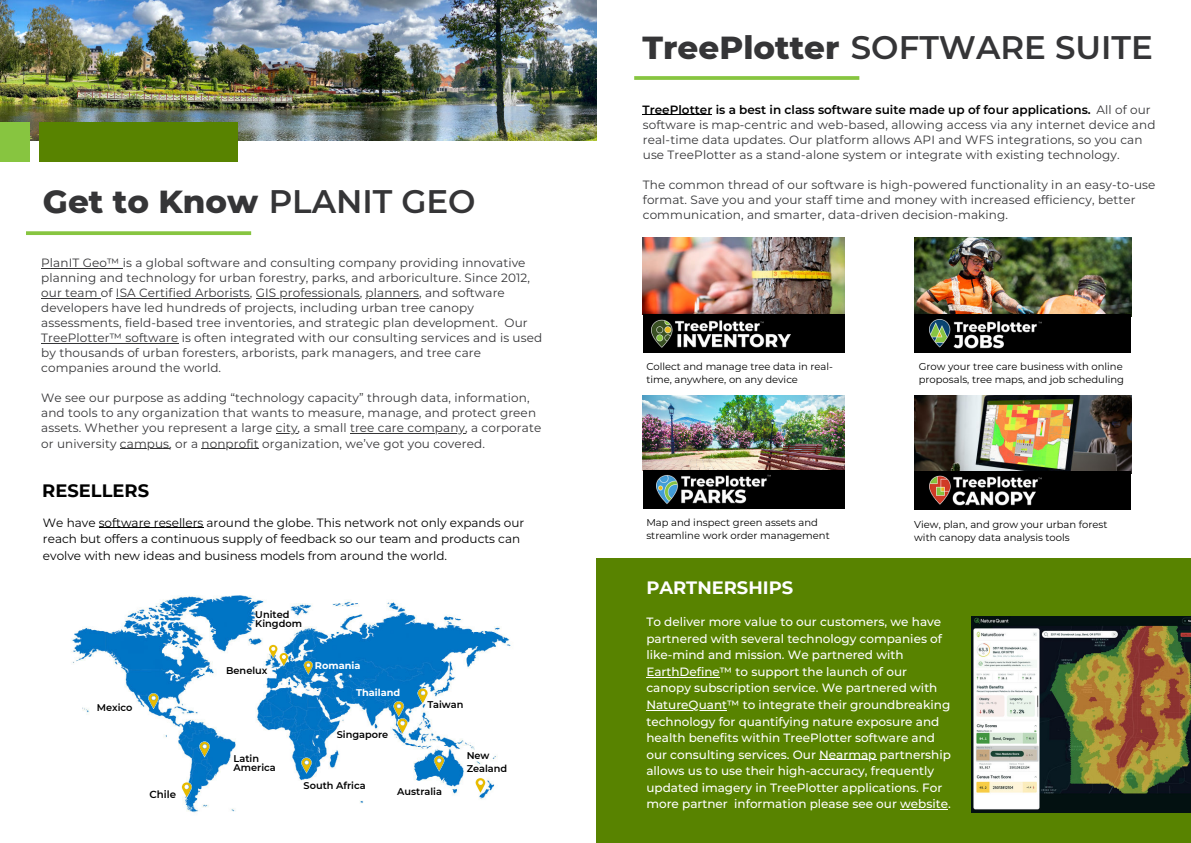
<style>
.page{position:relative;width:1191px;height:843px;background:#fff}
.page>*{position:absolute;margin:0;border:0;box-sizing:border-box;transform-origin:0 0}
.t1{font:600 32.5px "Montserrat";color:#353537}
.t2{font:800 32.5px "Montserrat";color:#353537}
.t3{font:700 17.9px "Montserrat";color:#fff}
.t4{font:700 17.9px "Montserrat";color:#000}
.t5{font:12px/15px "Montserrat";letter-spacing:.01em;color:#353537}
.t6{font:500 12px/16.5px "Montserrat";color:#fff}
.t7{font:12px/16.5px "Montserrat";color:#000}
.t8{font:600 12px "Montserrat";color:#000}
.t9{font:600 10.2px "Montserrat";color:#000}
.t10{font:10px/12.8px "Montserrat";color:#000}
.t11{font:600 9.8px/9.3px "Montserrat";color:#000}
.t12{font:700 9.8px "Montserrat";color:#fff}
.s1{font-weight:600}
.s2{font-weight:800}
</style>
<div class="page">
<img style="left:0;top:0;width:597px;height:141px">
<div style="left:39px;top:123px;width:199px;height:39px;background:#588300"></div>
<div style="left:0;top:123px;width:29px;height:39px;background:#87c540"></div>
<hr style="left:41px;top:268px;width:82px;height:1px;background:#353537">
<hr style="left:41px;top:298px;width:60px;height:1px;background:#353537">
<hr style="left:116px;top:298px;width:134px;height:1px;background:#353537">
<hr style="left:256px;top:298px;width:103px;height:1px;background:#353537">
<hr style="left:365px;top:298px;width:54px;height:1px;background:#353537">
<hr style="left:41px;top:343px;width:137px;height:1px;background:#353537">
<svg style="left:276px;top:433px;width:21px;height:1px"></svg>
<hr style="left:350px;top:433px;width:115px;height:1px;background:#353537">
<hr style="left:120px;top:448px;width:49px;height:1px;background:#353537">
<hr style="left:201px;top:448px;width:58px;height:1px;background:#353537">
<svg style="left:26px;top:231px;width:225px;height:4px"></svg>
<hr style="left:642px;top:114px;width:70px;height:1px;background:#000">
<img style="left:71px;top:527px;width:440px;height:286px">
<svg style="left:148px;top:692px;width:11px;height:16px"></svg>
<svg style="left:417px;top:687px;width:11px;height:16px"></svg>
<svg style="left:393px;top:700px;width:15px;height:34px"></svg>
<svg style="left:434px;top:755px;width:10px;height:16px"></svg>
<svg style="left:199px;top:741px;width:11px;height:16px"></svg>
<svg style="left:181px;top:781px;width:11px;height:16px"></svg>
<svg style="left:268px;top:644px;width:20px;height:22px"></svg>
<svg style="left:301px;top:757px;width:11px;height:16px"></svg>
<svg style="left:303px;top:660px;width:10px;height:14px"></svg>
<svg style="left:475px;top:777px;width:10px;height:16px"></svg>
<hr style="left:99px;top:527px;width:104px;height:1px;background:#000">
<svg style="left:634px;top:76px;width:225px;height:4px"></svg>
<img style="left:642px;top:237px;width:202px;height:77px">
<div style="left:642px;top:314px;width:202px;height:38px;background:#000"></div>
<img style="left:651px;top:319px;width:139px;height:29px">
<img style="left:914px;top:237px;width:216px;height:77px">
<div style="left:913px;top:314px;width:217px;height:39px;background:#000"></div>
<img style="left:929px;top:320px;width:112px;height:29px">
<img style="left:642px;top:396px;width:202px;height:74px">
<img style="left:914px;top:395px;width:216px;height:76px">
<div style="left:913px;top:471px;width:217px;height:38px;background:#000"></div>
<img style="left:929px;top:475px;width:112px;height:31px">
<div style="left:642px;top:470px;width:202px;height:38px;background:#000"></div>
<img style="left:656px;top:474px;width:114px;height:30px">
<div style="left:596px;top:558px;width:594px;height:284px;background:#588300"></div>
<hr style="left:646px;top:676px;width:74px;height:1px;background:#fff">
<hr style="left:646px;top:709px;width:81px;height:1px;background:#fff">
<hr style="left:819px;top:759px;width:57px;height:1px;background:#fff">
<hr style="left:900px;top:808px;width:48px;height:1px;background:#fff">
<img style="left:971px;top:616px;width:219px;height:196px">
<h1 class="t2" style="left:43px;top:177px;width:434px">Get to Know <span class="s1">PLANIT GEO</span></h1>
<p class="t5" style="left:41px;top:255px;width:502px">PlanIT Geo™ is a global software and consulting company providing innovative planning and technology for urban forestry, parks, and arboriculture. Since 2012, our team of ISA Certified Arborists, GIS professionals, planners, and software developers have led hundreds of projects, including urban tree canopy assessments, field-based tree inventories, and strategic plan development. Our TreePlotter™ software is often integrated with our consulting services and is used by thousands of urban foresters, arborists, park managers, and tree care companies around the world.</p>
<p class="t5" style="left:41px;top:390px;width:501px">We see our purpose as adding “technology capacity” through data, information, and tools to any organization that wants to measure, manage, and protect green assets. Whether you represent a large city, a small tree care company, a corporate or university campus, or a nonprofit organization, we’ve got you covered.</p>
<h2 class="t4" style="left:42px;top:477px;width:108px">RESELLERS</h2>
<p class="t7" style="left:43px;top:513px;width:483px">We have software resellers around the globe. This network not only expands our reach but offers a continuous supply of feedback so our team and products can evolve with new ideas and business models from around the world.</p>
<p class="t11" style="left:97px;top:702px;width:37px">Mexico</p>
<p class="t9" style="left:149px;top:787px;width:28px">Chile</p>
<p class="t11" style="left:255px;top:609px;width:48px">United<br>Kingdom</p>
<p class="t11" style="left:226px;top:665px;width:43px">Benelux</p>
<p class="t11" style="left:233px;top:752px;width:44px">Latin<br>America</p>
<p class="t12" style="left:315px;top:658px;width:47px">Romania</p>
<p class="t12" style="left:356px;top:685px;width:46px">Thailand</p>
<p class="t11" style="left:337px;top:729px;width:53px">Singapore</p>
<p class="t11" style="left:427px;top:698px;width:38px">Taiwan</p>
<p class="t11" style="left:466px;top:747px;width:42px;line-height:13.3px">New<br>Zealand</p>
<p class="t11" style="left:303px;top:779px;width:63px">South Africa</p>
<p class="t11" style="left:397px;top:785px;width:46px">Australia</p>
<h1 class="t1" style="left:642px;top:25px;width:512px"><span class="s2">TreePlotter</span> SOFTWARE SUITE</h1>
<p class="t8" style="left:642px;top:101px;width:449px">TreePlotter is a best in class software suite made up of four applications.</p>
<p class="t5" style="left:642px;top:101px;width:514px;text-indent:453px">All of our software is map-centric and web-based, allowing access via any internet device and real-time data updates. Our platform allows API and WFS integrations, so you can use TreePlotter as a stand-alone system or integrate with existing technology.</p>
<p class="t5" style="left:642px;top:176px;width:514px">The common thread of our software is high-powered functionality in an easy-to-use format. Save you and your staff time and money with increased efficiency, better communication, and smarter, data-driven decision-making.</p>
<p class="t10" style="left:646px;top:360px;width:188px">Collect and manage tree data in real&shy;time, anywhere, on any device</p>
<p class="t10" style="left:918px;top:360px;width:207px">Grow your tree care business with online proposals, tree maps, and job scheduling</p>
<p class="t10" style="left:646px;top:516px;width:185px">Map and inspect green assets and streamline work order management</p>
<p class="t10" style="left:914px;top:517px;width:195px">View, plan, and grow your urban forest with canopy data analysis tools</p>
<h2 class="t3" style="left:646px;top:574px;width:148px">PARTNERSHIPS</h2>
<p class="t6" style="left:646px;top:613px;width:306px">To deliver more value to our customers, we have partnered with several technology companies of like-mind and mission. We partnered with EarthDefine™ to support the launch of our canopy subscription service. We partnered with NatureQuant™ to integrate their groundbreaking technology for quantifying nature exposure and health benefits within TreePlotter software and our consulting services. Our Nearmap partnership allows us to use their high-accuracy, frequently updated imagery in TreePlotter applications. For more partner information please see our website.</p>
</div>
